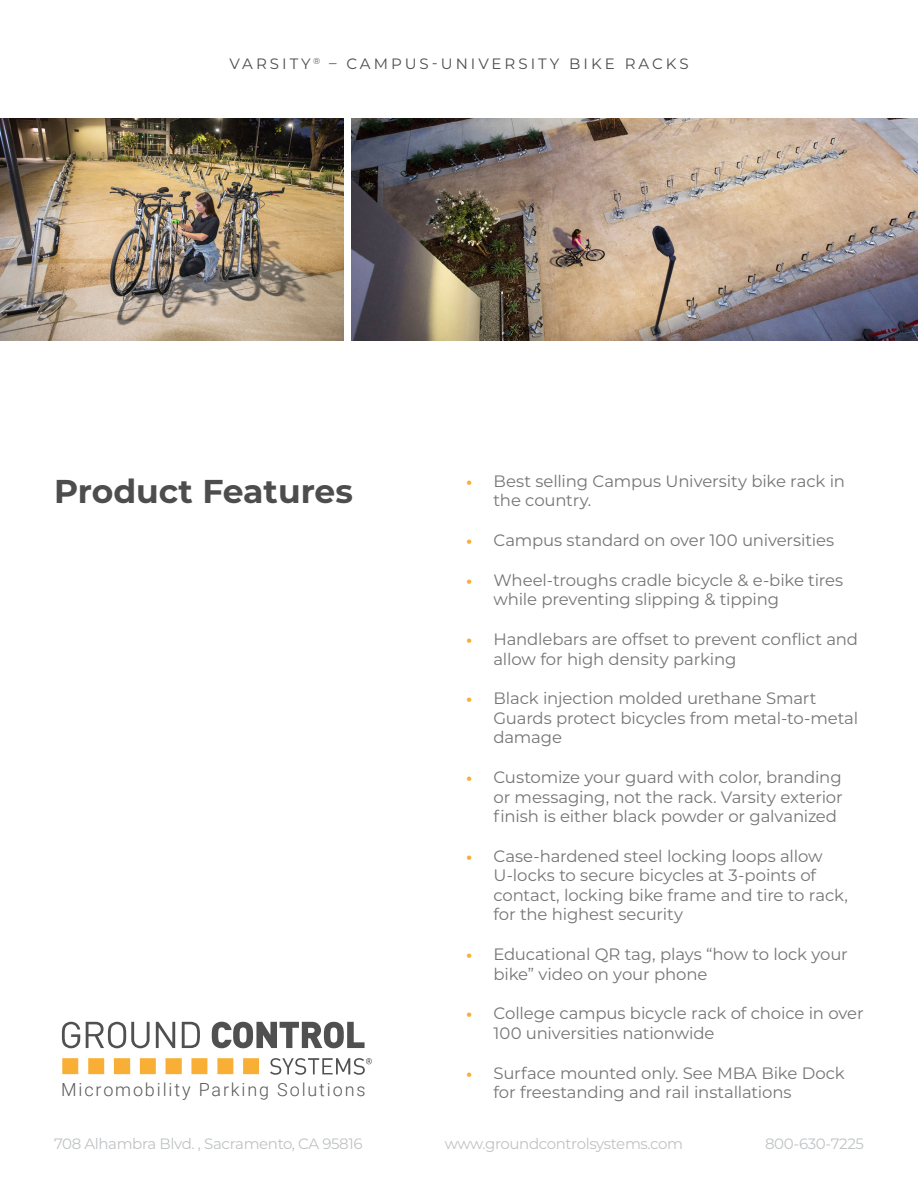
<style>
.page{position:relative;width:918px;height:1188px;background:#fff}
.page>*{position:absolute;margin:0;border:0;box-sizing:border-box;transform-origin:0 0}
.t1{font:700 33px "Montserrat";color:#4d4d4d}
.t2{font:300 18px "Roboto";letter-spacing:.105em;color:#585858}
.t3{font:16.5px/19.5px "Montserrat";letter-spacing:-.01em;color:#757575}
.t4{font:15px "Montserrat";letter-spacing:-.025em;color:#c0c2c4}
.t5{font:15px "Montserrat";letter-spacing:.2em;color:#4d4d4d}
.s1{font-family:"Myriad Pro";font-weight:700;color:#f7ad36}
</style>
<div class="page">
<svg style="left:62px;top:1058px;width:197px;height:16px"></svg>
<svg style="left:62px;top:1022px;width:18px;height:26px"></svg>
<svg style="left:86px;top:1022px;width:64px;height:26px"></svg>
<svg style="left:156px;top:1022px;width:19px;height:26px"></svg>
<svg style="left:182px;top:1022px;width:18px;height:26px"></svg>
<svg style="left:212px;top:1022px;width:153px;height:26px"></svg>
<svg style="left:270px;top:1058px;width:102px;height:17px"></svg>
<img style="left:351px;top:119px;width:567px;height:222px">
<img style="left:0;top:119px;width:344px;height:222px">
<p class="t5" style="left:229px;top:53px;width:461px">VARSITY<sup>®</sup> – CAMPUS-UNIVERSITY BIKE RACKS</p>
<h1 class="t1" style="left:54px;top:467px;width:300px">Product Features</h1>
<p class="t2" style="left:61px;top:1077px;width:306px">Micromobility Parking Solutions</p>
<p class="t3" style="left:493px;top:471px;width:353px;text-indent:-27px"><span class="s1">•</span> Best selling Campus University bike rack in the country.</p>
<p class="t3" style="left:466px;top:530px;width:369px"><span class="s1">•</span> Campus standard on over 100 universities</p>
<p class="t3" style="left:493px;top:570px;width:351px;text-indent:-27px"><span class="s1">•</span> Wheel-troughs cradle bicycle &amp; e-bike tires while preventing slipping &amp; tipping</p>
<p class="t3" style="left:493px;top:629px;width:366px;text-indent:-27px"><span class="s1">•</span> Handlebars are offset to prevent conflict and allow for high density parking</p>
<p class="t3" style="left:493px;top:688px;width:366px;text-indent:-27px"><span class="s1">•</span> Black injection molded urethane Smart<br>Guards protect bicycles from metal-to-metal damage</p>
<p class="t3" style="left:493px;top:767px;width:351px;text-align:justify;text-indent:-27px"><span class="s1">•</span> Customize your guard with color, branding or messaging, not the rack. Varsity exterior finish is either black powder or galvanized</p>
<p class="t3" style="left:493px;top:846px;width:356px;text-indent:-27px"><span class="s1">•</span> Case-hardened steel locking loops allow U-locks to secure bicycles at 3-points of contact, locking bike frame and tire to rack, for the highest security</p>
<p class="t3" style="left:493px;top:944px;width:356px;text-indent:-27px"><span class="s1">•</span> Educational QR tag, plays “how to lock your bike” video on your phone</p>
<p class="t3" style="left:493px;top:1003px;width:372px;text-indent:-27px"><span class="s1">•</span> College campus bicycle rack of choice in over<br>100 universities nationwide</p>
<p class="t3" style="left:493px;top:1063px;width:353px;text-indent:-27px"><span class="s1">•</span> Surface mounted only. See MBA Bike Dock for freestanding and rail installations</p>
<p class="t4" style="left:54px;top:1133px;width:310px">708 Alhambra Blvd. , Sacramento, CA 95816</p>
<p class="t4" style="left:445px;top:1133px;width:240px">www.groundcontrolsystems.com</p>
<p class="t4" style="left:765px;top:1133px;width:100px">800-630-7225</p>
</div>
